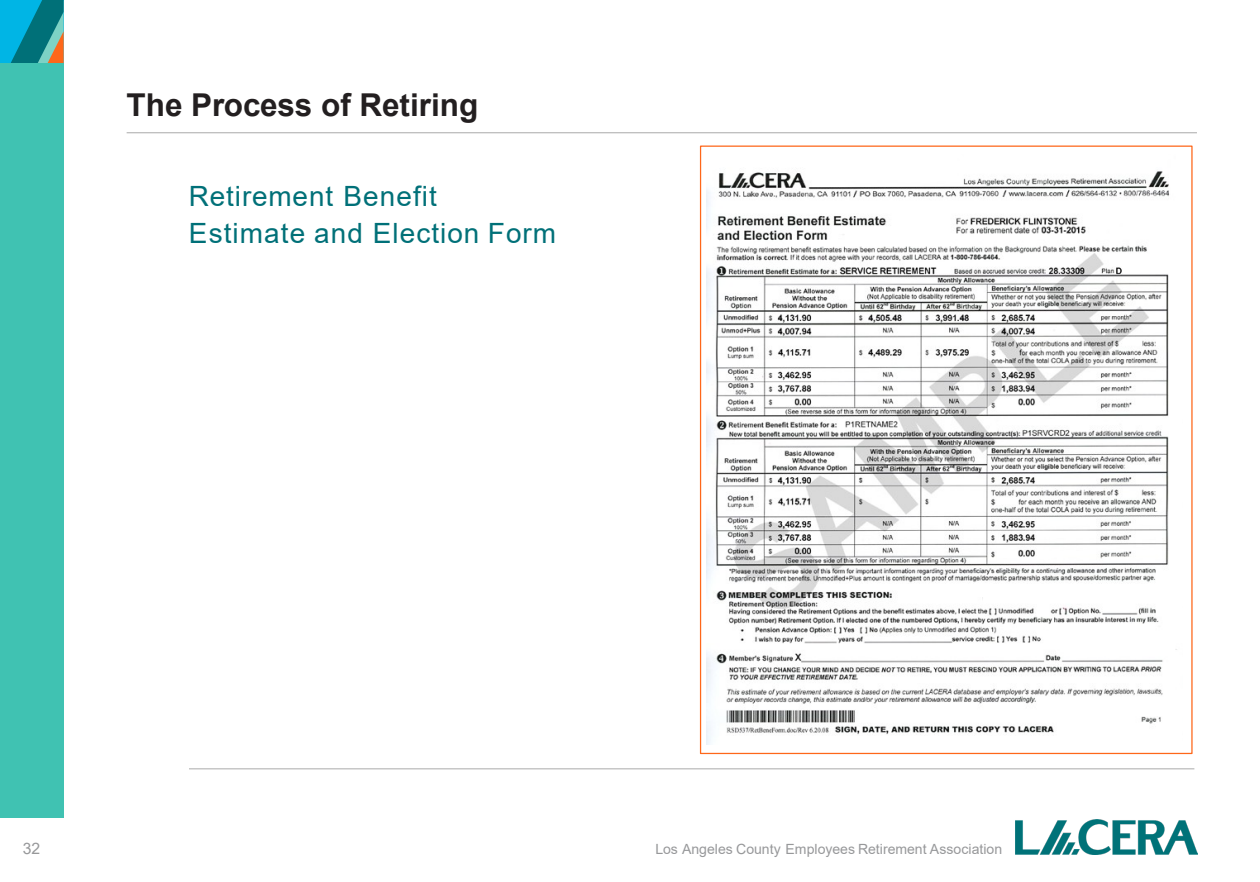
<style>
.page{position:relative;width:1260px;height:882px;background:#fff}
.page>*{position:absolute;margin:0;border:0;box-sizing:border-box;transform-origin:0 0}
.t1{font:700 31.5px "Arial";color:#231f20}
.t2{font:28px "Arial";letter-spacing:.04em;color:#007078}
.t3{font:15.75px "Arial";color:#97989a}
.t4{font:14px "Arial";letter-spacing:-.005em;color:#97989a}
</style>
<div class="page">
<img style="left:707px;top:171px;width:470px;height:574px">
<div style="left:0;top:63px;width:64px;height:755px;background:#40c2b2"></div>
<div style="left:0;top:0;width:64px;height:63px;background:#00b5e5"></div>
<svg style="left:11px;top:0;width:53px;height:63px"></svg>
<hr style="left:127px;top:132px;width:1070px;height:1px;background:#bbb">
<hr style="left:189px;top:768px;width:1005px;height:1px;background:#bbb">
<img style="left:1016px;top:819px;width:181px;height:35px">
<p class="t1" style="left:127px;top:83px;width:353px">The Process of Retiring</p>
<p class="t2" style="left:189px;top:177px;width:250px">Retirement Benefit</p>
<p class="t2" style="left:189px;top:214px;width:369px">Estimate and Election Form</p>
<p class="t3" style="left:23px;top:838px;width:19px">32</p>
<p class="t4" style="left:655px;top:839px;width:348px">Los Angeles County Employees Retirement Association</p>
</div>
